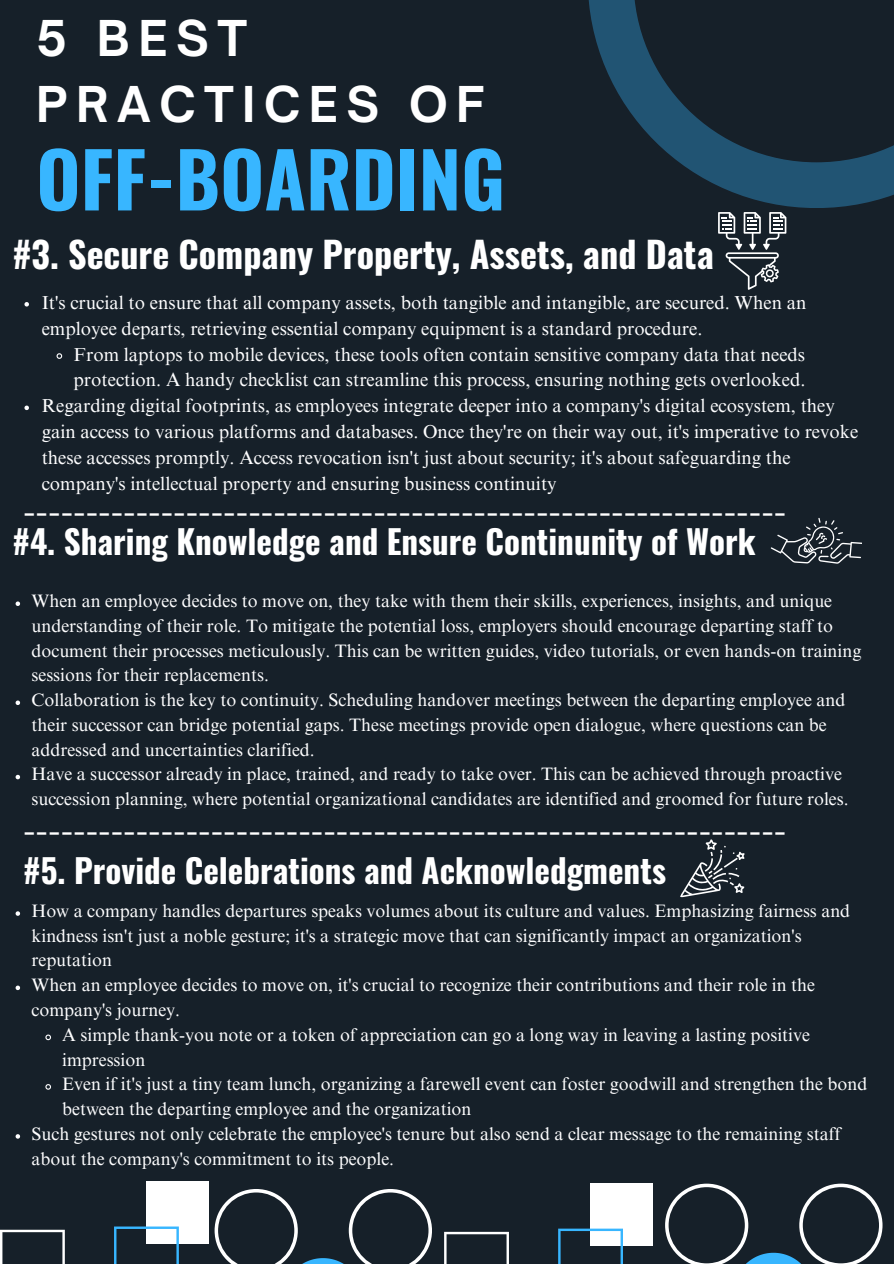
<style>
.page{position:relative;width:894px;height:1264px;background:#fff}
.page>*{position:absolute;margin:0;border:0;box-sizing:border-box;transform-origin:0 0}
.t1{font:700 75.6px "Oswald";color:#38b6ff}
.t2{font:700 47.25px/66px "Open Sauce One";letter-spacing:.18em;color:#fff}
.t3{font:700 36px "Oswald";color:#fff}
.t4{font:33px "Canva Sans";color:#fff}
.t5{font:700 33px "Oswald";color:#fff}
.t6{font:18.75px/25.8px "Times NRMT Pro";color:#fefeff}
.t7{font:18px/24.8px "Times NRMT Pro";color:#fefeff}
</style>
<div class="page">
<div style="left:0;top:0;width:893px;height:1263px;background:#162029"></div>
<svg style="left:588px;top:0;width:305px;height:208px"></svg>
<svg style="left:214px;top:1189px;width:218px;height:74px"></svg>
<svg style="left:665px;top:1183px;width:217px;height:80px"></svg>
<div style="left:146px;top:1181px;width:63px;height:62px;background:#fff"></div>
<svg style="left:114px;top:1226px;width:65px;height:37px"></svg>
<svg style="left:0;top:1229px;width:65px;height:34px"></svg>
<div style="left:590px;top:1183px;width:62px;height:62px;background:#fff"></div>
<svg style="left:558px;top:1228px;width:64px;height:35px"></svg>
<svg style="left:444px;top:1231px;width:65px;height:32px"></svg>
<svg style="left:718px;top:212px;width:68px;height:78px"></svg>
<svg style="left:770px;top:518px;width:91px;height:45px"></svg>
<svg style="left:680px;top:839px;width:65px;height:59px"></svg>
<svg style="left:24px;top:302px;width:5px;height:4px"></svg>
<svg style="left:56px;top:353px;width:7px;height:6px"></svg>
<svg style="left:24px;top:405px;width:5px;height:5px"></svg>
<svg style="left:16px;top:601px;width:4px;height:5px"></svg>
<svg style="left:16px;top:700px;width:4px;height:5px"></svg>
<svg style="left:16px;top:774px;width:4px;height:5px"></svg>
<svg style="left:16px;top:911px;width:4px;height:4px"></svg>
<svg style="left:16px;top:985px;width:4px;height:5px"></svg>
<svg style="left:45px;top:1034px;width:6px;height:7px"></svg>
<svg style="left:45px;top:1084px;width:6px;height:6px"></svg>
<svg style="left:16px;top:1134px;width:4px;height:4px"></svg>
<p class="t2" style="left:36px;top:5px;width:450px">5 BEST<br>PRACTICES OF</p>
<h3 class="t1" style="left:36px;top:120px;width:470px">OFF-BOARDING</h3>
<p class="t3" style="left:12px;top:226px;width:702px">#3. Secure Company Property, Assets, and Data</p>
<p class="t6" style="left:42px;top:292px;width:766px">It's crucial to ensure that all company assets, both tangible and intangible, are secured. When an employee departs, retrieving essential company equipment is a standard procedure.</p>
<h2 class="t6" style="left:74px;top:343px;width:733px">From laptops to mobile devices, these tools often contain sensitive company data that needs protection. A handy checklist can streamline this process, ensuring nothing gets overlooked.</h2>
<h1 class="t6" style="left:42px;top:395px;width:818px">Regarding digital footprints, as employees integrate deeper into a company's digital ecosystem, they gain access to various platforms and databases. Once they're on their way out, it's imperative to revoke these accesses promptly. Access revocation isn't just about security; it's about safeguarding the company's intellectual property and ensuring business continuity</h1>
<h3 class="t4" style="left:23px;top:491px;width:764px">-------------------------------------------------------------</h3>
<p class="t5" style="left:12px;top:515px;width:744px">#4. Sharing Knowledge and Ensure Continunity of Work</p>
<p class="t7" style="left:32px;top:591px;width:831px">When an employee decides to move on, they take with them their skills, experiences, insights, and unique understanding of their role. To mitigate the potential loss, employers should encourage departing staff to document their processes meticulously. This can be written guides, video tutorials, or even hands-on training sessions for their replacements.</p>
<p class="t7" style="left:32px;top:690px;width:815px">Collaboration is the key to continuity. Scheduling handover meetings between the departing employee and their successor can bridge potential gaps. These meetings provide open dialogue, where questions can be addressed and uncertainties clarified.</p>
<p class="t7" style="left:32px;top:764px;width:818px">Have a successor already in place, trained, and ready to take over. This can be achieved through proactive succession planning, where potential organizational candidates are identified and groomed for future roles.</p>
<p class="t4" style="left:23px;top:810px;width:764px">-------------------------------------------------------------</p>
<p class="t5" style="left:23px;top:844px;width:644px">#5. Provide Celebrations and Acknowledgments</p>
<p class="t7" style="left:32px;top:900px;width:820px">How a company handles departures speaks volumes about its culture and values. Emphasizing fairness and kindness isn't just a noble gesture; it's a strategic move that can significantly impact an organization's reputation</p>
<p class="t7" style="left:32px;top:974px;width:784px">When an employee decides to move on, it's crucial to recognize their contributions and their role in the company's journey.</p>
<p class="t7" style="left:62px;top:1024px;width:749px">A simple thank-you note or a token of appreciation can go a long way in leaving a lasting positive impression</p>
<p class="t7" style="left:62px;top:1073px;width:806px">Even if it's just a tiny team lunch, organizing a farewell event can foster goodwill and strengthen the bond between the departing employee and the organization</p>
<h3 class="t7" style="left:32px;top:1123px;width:810px">Such gestures not only celebrate the employee's tenure but also send a clear message to the remaining staff about the company's commitment to its people.</h3>
</div>
